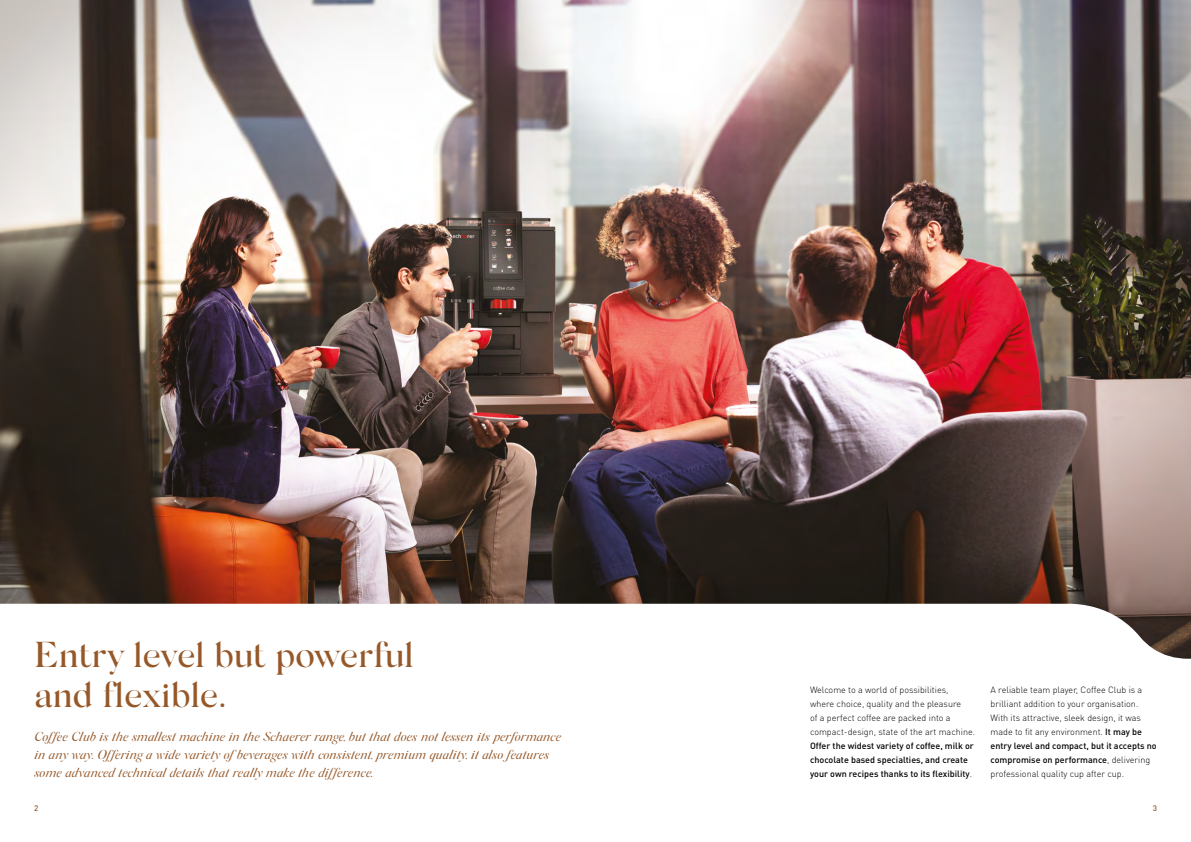
<style>
.page{position:relative;width:1191px;height:842px;background:#fff}
.page>*{position:absolute;margin:0;border:0;box-sizing:border-box;transform-origin:0 0}
.t1{font:500 36px/40px "Silk Serif";letter-spacing:-.01em;color:#965828}
.t2{font:italic 13px/18px "Silk Serif";letter-spacing:-.01em;color:#965828}
.t3{font:300 9px/14px "DIN Pro";color:#000}
.t4{font:500 9px/14px "DIN Pro";color:#000}
.t5{font:500 8px "DIN Pro";color:#965828}
.s1{font-weight:300}
.s2{font-weight:500}
</style>
<div class="page">
<img style="left:0;top:0;width:1191px;height:659px">
<h1 class="t1" style="left:34px;top:634px;width:382px">Entry level but powerful and flexible.</h1>
<p class="t2" style="left:34px;top:728px;width:529px">Coffee Club is the smallest machine in the Schaerer range, but that does not lessen its performance in any way. Offering a wide variety ofbeverages with consistent, premium quality, it also features some advanced technical details that really make the difference.</p>
<p class="t3" style="left:810px;top:682px;width:167px">Welcome to a world of possibilities,<br>where choice, quality and the pleasure<br>of a perfect coffee are packed into a compact-design, state of the art machine.</p>
<p class="t4" style="left:810px;top:738px;width:165px">Offer the widest variety of coffee, milk or chocolate based specialties, and create your own recipes thanks to its flexibility<span class="s1">.</span></p>
<p class="t3" style="left:990px;top:682px;width:168px">A reliable team player, Coffee Club is a brilliant addition to your organisation.<br>With its attractive, sleek design, it was made to fit any environment. <span class="s2">It may be entry level and compact, but it accepts no compromise on performance</span>, delivering professional quality cup after cup.</p>
<p class="t5" style="left:34px;top:803px;width:6px">2</p>
<p class="t5" style="left:1152px;top:803px;width:6px">3</p>
</div>
